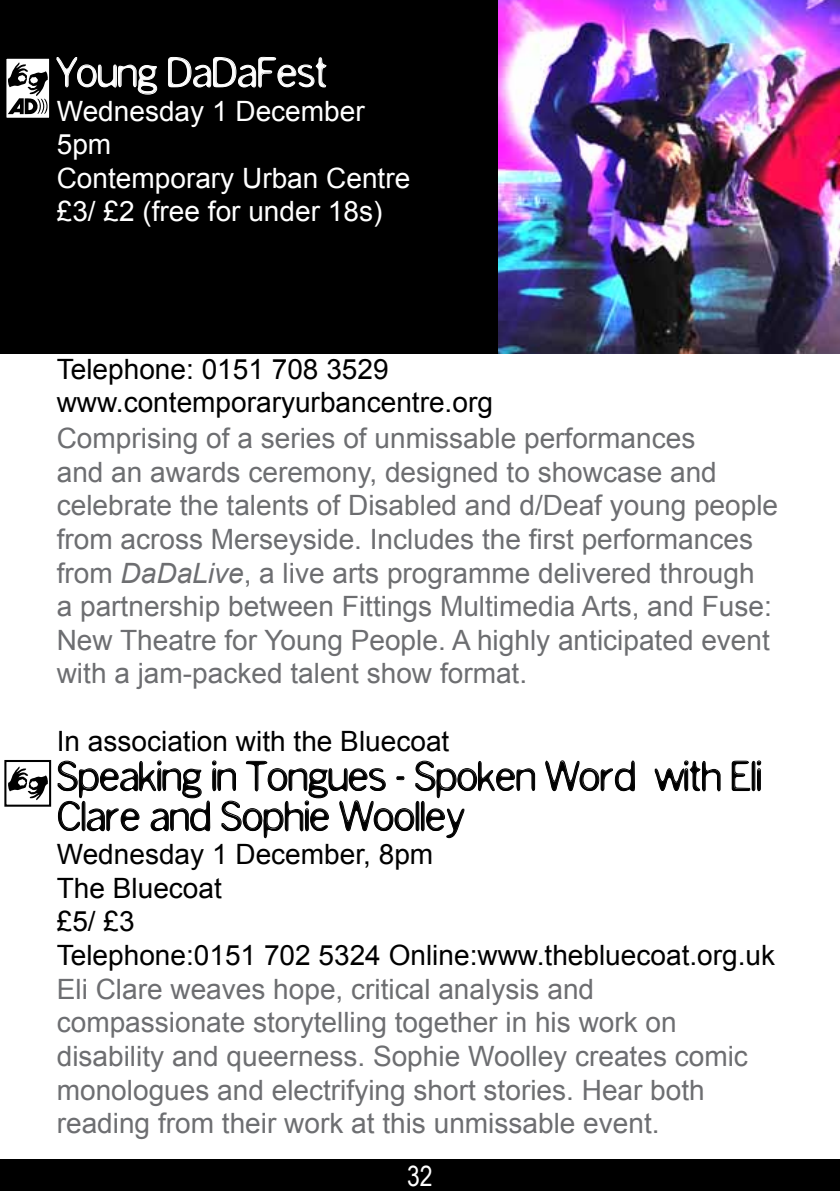
<style>
.page{position:relative;width:840px;height:1191px;background:#fff}
.page>*{position:absolute;margin:0;border:0;box-sizing:border-box;transform-origin:0 0}
.t1{font:48px/40px "Slurry";color:#000}
.t2{font:48px "Slurry";color:#fff}
.t3{font:28px/33.6px "Arial";color:#6d6e71}
.t4{font:28px/33.6px "Arial";color:#000}
.t5{font:28px/33.6px "Arial";color:#fff}
.t6{font:28px "Arial Narrow";color:#fff}
.s1{font-style:italic}
</style>
<div class="page">
<img style="left:497px;top:0;width:342px;height:353px">
<div style="left:0;top:0;width:497px;height:353px;background:#000"></div>
<svg style="left:545px;top:760px;width:90px;height:32px"></svg>
<svg style="left:654px;top:760px;width:66px;height:32px"></svg>
<svg style="left:731px;top:760px;width:30px;height:32px"></svg>
<svg style="left:57px;top:760px;width:478px;height:79px"></svg>
<svg style="left:56px;top:57px;width:102px;height:38px"></svg>
<svg style="left:168px;top:56px;width:159px;height:32px"></svg>
<div style="left:4px;top:57px;width:47px;height:63px;background:#fff;border:2px solid #000"></div>
<svg style="left:8px;top:62px;width:40px;height:52px"></svg>
<div style="left:4px;top:760px;width:47px;height:46px;background:#fff;border:2px solid #000"></div>
<svg style="left:8px;top:766px;width:40px;height:35px"></svg>
<div style="left:0;top:1159px;width:839px;height:32px;background:#000"></div>
<hr style="left:839px;top:1159px;width:1px;height:32px;background:#000">
<h1 class="t2" style="left:57px;top:48px;width:271px">Young DaDaFest</h1>
<p class="t5" style="left:57px;top:94px;width:355px">Wednesday 1 December<br>5pm<br>Contemporary Urban Centre £3/ £2 (free for under 18s)</p>
<p class="t4" style="left:57px;top:352px;width:437px">Telephone: 0151 708 3529 www.contemporaryurbancentre.org</p>
<p class="t3" style="left:57px;top:422px;width:722px">Comprising of a series of unmissable performances<br>and an awards ceremony, designed to showcase and celebrate the talents of Disabled and d/Deaf young people from across Merseyside. Includes the first performances from <span class="s1">DaDaLive</span>, a live arts programme delivered through<br>a partnership between Fittings Multimedia Arts, and Fuse:<br>New Theatre for Young People. A highly anticipated event with a jam-packed talent show format.</p>
<p class="t4" style="left:57px;top:724px;width:394px">In association with the Bluecoat</p>
<h1 class="t1" style="left:57px;top:755px;width:705px">Speaking in Tongues - Spoken Word with Eli<br>Clare and Sophie Woolley</h1>
<p class="t4" style="left:57px;top:838px;width:719px">Wednesday 1 December, 8pm<br>The Bluecoat<br>£5/ £3<br>Telephone:0151 702 5324 Online:www.thebluecoat.org.uk</p>
<p class="t3" style="left:57px;top:972px;width:692px">Eli Clare weaves hope, critical analysis and compassionate storytelling together in his work on disability and queerness. Sophie Woolley creates comic monologues and electrifying short stories. Hear both reading from their work at this unmissable event.</p>
<p class="t6" style="left:407px;top:1155px;width:27px">32</p>
</div>
